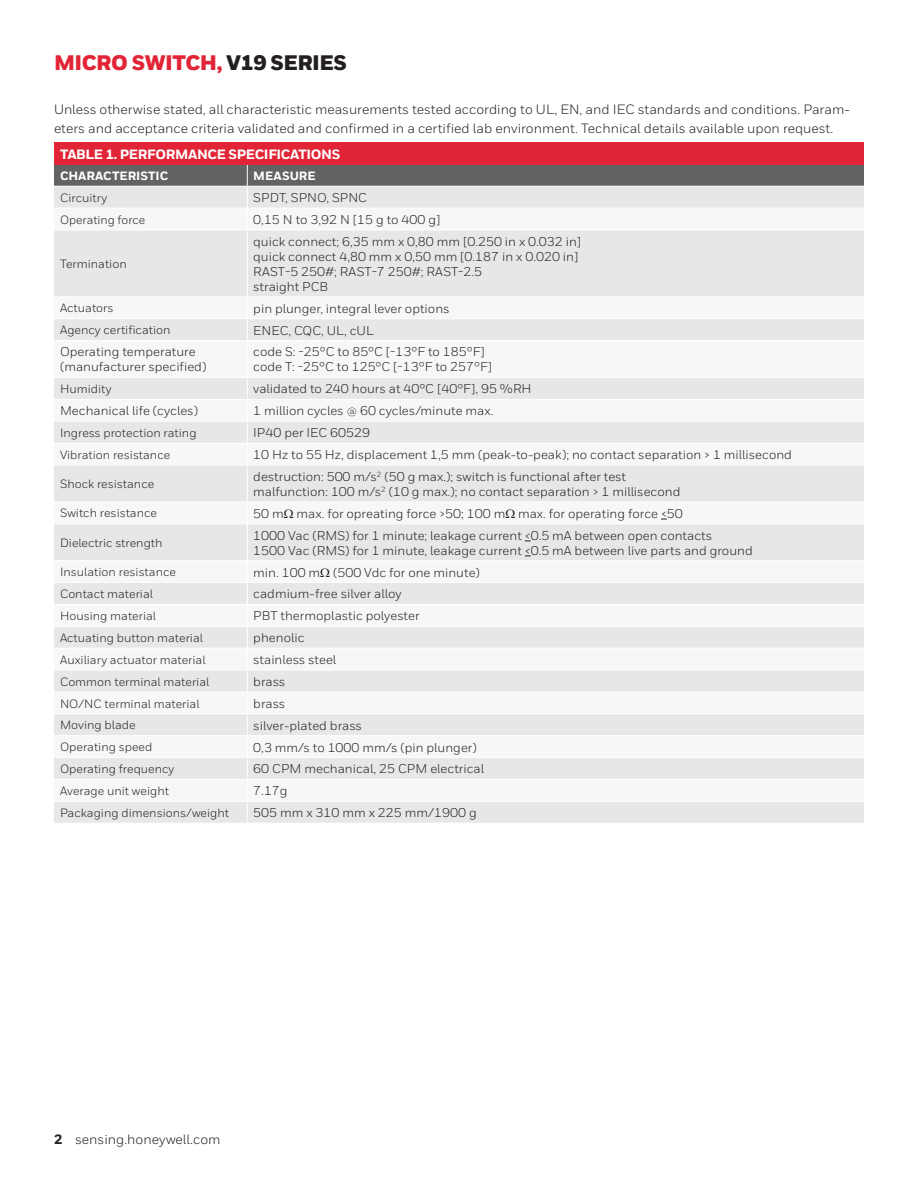
<style>
.page{position:relative;width:918px;height:1188px;background:#fff}
.page>*{position:absolute;margin:0;border:0;box-sizing:border-box;transform-origin:0 0}
.t1{font:900 21px "Honeywell Sans";letter-spacing:-.025em;color:#e22536}
.t2{font:13.5px/19.5px "Honeywell Sans";color:#231f20}
.t3{font:800 13.5px "Honeywell Sans";letter-spacing:-.025em;color:#fff}
.t4{font:12.75px "Honeywell Sans";color:#231f20}
.PS_Table_Data{font:12px "Honeywell Sans";color:#231f20}
.PS_Table_Numbers{font:800 12px "Honeywell Sans";color:#fff}
.s1{color:#231f20}
.s2{font-style:italic}
.s3{font-weight:800}
</style>
<div class="page">
<div style="left:54px;top:142px;width:810px;height:23px;background:#e22536"></div>
<div style="left:54px;top:802px;width:810px;height:21px;background:#e6e7e9"></div>
<svg style="left:54px;top:231px;width:810px;height:548px;fill:#e6e7e9"></svg>
<svg style="left:54px;top:165px;width:810px;height:43px;background:#a7a8aa"></svg>
<hr style="left:247px;top:230px;width:1px;height:66px;background:#fff">
<hr style="left:54px;top:296px;width:193px;height:1px;background:#fff">
<hr style="left:247px;top:296px;width:617px;height:1px;background:#fff">
<hr style="left:54px;top:318px;width:193px;height:1px;background:#fff">
<hr style="left:247px;top:318px;width:617px;height:1px;background:#fff">
<svg style="left:247px;top:297px;width:1px;height:43px"></svg>
<hr style="left:54px;top:340px;width:193px;height:1px;background:#fff">
<hr style="left:247px;top:340px;width:617px;height:1px;background:#fff">
<hr style="left:247px;top:341px;width:1px;height:36px;background:#fff">
<hr style="left:54px;top:377px;width:193px;height:1px;background:#fff">
<hr style="left:247px;top:377px;width:617px;height:1px;background:#fff">
<hr style="left:54px;top:399px;width:193px;height:1px;background:#fff">
<hr style="left:247px;top:399px;width:617px;height:1px;background:#fff">
<hr style="left:54px;top:421px;width:193px;height:1px;background:#fff">
<hr style="left:247px;top:421px;width:617px;height:1px;background:#fff">
<hr style="left:54px;top:443px;width:193px;height:1px;background:#fff">
<hr style="left:247px;top:443px;width:617px;height:1px;background:#fff">
<svg style="left:247px;top:378px;width:1px;height:87px"></svg>
<hr style="left:54px;top:465px;width:193px;height:1px;background:#fff">
<hr style="left:247px;top:465px;width:617px;height:1px;background:#fff">
<hr style="left:247px;top:465px;width:1px;height:37px;background:#fff">
<hr style="left:54px;top:502px;width:193px;height:1px;background:#fff">
<hr style="left:247px;top:502px;width:617px;height:1px;background:#fff">
<svg style="left:247px;top:503px;width:1px;height:20px"></svg>
<hr style="left:54px;top:523px;width:193px;height:1px;background:#fff">
<hr style="left:247px;top:523px;width:617px;height:1px;background:#fff">
<hr style="left:247px;top:524px;width:1px;height:36px;background:#fff">
<hr style="left:54px;top:560px;width:193px;height:1px;background:#fff">
<hr style="left:247px;top:560px;width:617px;height:1px;background:#fff">
<hr style="left:54px;top:582px;width:193px;height:1px;background:#fff">
<hr style="left:247px;top:582px;width:617px;height:1px;background:#fff">
<hr style="left:54px;top:604px;width:193px;height:1px;background:#fff">
<hr style="left:247px;top:604px;width:617px;height:1px;background:#fff">
<hr style="left:54px;top:626px;width:193px;height:1px;background:#fff">
<hr style="left:247px;top:626px;width:617px;height:1px;background:#fff">
<hr style="left:54px;top:648px;width:193px;height:1px;background:#fff">
<hr style="left:247px;top:648px;width:617px;height:1px;background:#fff">
<hr style="left:54px;top:670px;width:193px;height:1px;background:#fff">
<hr style="left:247px;top:670px;width:617px;height:1px;background:#fff">
<hr style="left:54px;top:692px;width:193px;height:1px;background:#fff">
<hr style="left:247px;top:692px;width:617px;height:1px;background:#fff">
<hr style="left:54px;top:713px;width:193px;height:1px;background:#fff">
<hr style="left:247px;top:713px;width:617px;height:1px;background:#fff">
<hr style="left:54px;top:735px;width:193px;height:1px;background:#fff">
<hr style="left:247px;top:735px;width:617px;height:1px;background:#fff">
<hr style="left:54px;top:757px;width:193px;height:1px;background:#fff">
<hr style="left:247px;top:757px;width:617px;height:1px;background:#fff">
<svg style="left:247px;top:561px;width:1px;height:262px"></svg>
<svg style="left:284px;top:509px;width:9px;height:9px"></svg>
<svg style="left:506px;top:509px;width:9px;height:9px"></svg>
<svg style="left:321px;top:568px;width:9px;height:9px"></svg>
<h1 class="t1" style="left:54px;top:50px;width:295px">MICRO SWITCH, <span class="s1">V19 SERIES</span></h1>
<p class="t2" style="left:54px;top:99px;width:797px">Unless otherwise stated, all characteristic measurements tested according to UL, EN, and IEC standards and conditions. Param&shy;eters and acceptance criteria validated and confirmed in a certified lab environment. Technical details available upon request.</p>
<p class="t3" style="left:60px;top:146px;width:282px">TABLE 1. PERFORMANCE SPECIFICATIONS</p>
<p class="PS_Table_Numbers" style="left:60px;top:169px;width:110px">CHARACTERISTIC</p>
<p class="PS_Table_Numbers" style="left:253px;top:169px;width:64px">MEASURE</p>
<p class="PS_Table_Data" style="left:60px;top:191px;width:49px">Circuitry</p>
<p class="t4" style="left:253px;top:190px;width:115px">SPDT, SPNO, SPNC</p>
<p class="PS_Table_Data" style="left:60px;top:212px;width:87px">Operating force</p>
<p class="t4" style="left:253px;top:212px;width:189px">0,15 N to 3,92 N [15 g to 400 g]</p>
<p class="PS_Table_Data" style="left:60px;top:257px;width:68px">Termination</p>
<p class="t4" style="left:253px;top:234px;width:329px">quick connect; 6,35 mm x 0,80 mm [0.250 in x 0.032 in]</p>
<p class="t4" style="left:253px;top:249px;width:327px">quick connect 4,80 mm x 0,50 mm [0.187 in x 0.020 in]</p>
<p class="t4" style="left:253px;top:264px;width:230px">RAST-5 250#; RAST-7 250#; RAST-2.5</p>
<p class="t4" style="left:253px;top:279px;width:76px">straight PCB</p>
<p class="PS_Table_Data" style="left:60px;top:301px;width:55px">Actuators</p>
<p class="t4" style="left:253px;top:301px;width:198px">pin plunger, integral lever options</p>
<p class="PS_Table_Data" style="left:60px;top:323px;width:112px">Agency certification</p>
<p class="t4" style="left:253px;top:323px;width:122px">ENEC, CQC, UL, cUL</p>
<p class="t4" style="left:60px;top:344px;width:137px">Operating temperature</p>
<p class="t4" style="left:60px;top:359px;width:148px">(manufacturer specified)</p>
<p class="t4" style="left:253px;top:344px;width:233px">code S: -25°C to 85°C [-13°F to 185°F]</p>
<p class="t4" style="left:253px;top:359px;width:240px">code T: -25°C to 125°C [-13°F to 257°F]</p>
<p class="PS_Table_Data" style="left:60px;top:382px;width:53px">Humidity</p>
<p class="t4" style="left:253px;top:381px;width:280px">validated to 240 hours at 40°C [40°F], 95 %RH</p>
<p class="t4" style="left:60px;top:403px;width:140px">Mechanical life (cycles)</p>
<p class="t4" style="left:253px;top:403px;width:242px">1 million cycles @ 60 cycles/minute max.</p>
<p class="PS_Table_Data" style="left:60px;top:426px;width:138px">Ingress protection rating</p>
<p class="t4" style="left:253px;top:425px;width:118px">IP40 per IEC 60529</p>
<p class="PS_Table_Data" style="left:60px;top:447px;width:112px">Vibration resistance</p>
<p class="t4" style="left:253px;top:447px;width:540px">10 Hz to 55 Hz, displacement 1,5 mm (peak-to-peak); no contact separation &gt; 1 millisecond</p>
<p class="PS_Table_Data" style="left:60px;top:477px;width:96px">Shock resistance</p>
<p class="t4" style="left:253px;top:469px;width:374px">destruction: 500 m/s<sup>2</sup> (50 g max.); switch is functional after test</p>
<p class="t4" style="left:253px;top:484px;width:429px">malfunction: 100 m/s<sup>2</sup> (10 g max.); no contact separation &gt; 1 millisecond</p>
<p class="PS_Table_Data" style="left:60px;top:506px;width:99px">Switch resistance</p>
<p class="t4" style="left:253px;top:506px;width:431px">50 m max. for opreating force &gt;50; 100 m max. for operating force &lt;50</p>
<p class="PS_Table_Data" style="left:60px;top:536px;width:104px">Dielectric strength</p>
<p class="t4" style="left:253px;top:528px;width:460px">1000 Vac (RMS) for 1 minute; leakage current <span class="s2">&lt;</span>0.5 mA between open contacts</p>
<p class="t4" style="left:253px;top:543px;width:501px">1500 Vac (RMS) for 1 minute, leakage current <span class="s2">&lt;</span>0.5 mA between live parts and ground</p>
<p class="PS_Table_Data" style="left:60px;top:565px;width:117px">Insulation resistance</p>
<p class="t4" style="left:253px;top:565px;width:228px">min. 100 m (500 Vdc for one minute)</p>
<p class="PS_Table_Data" style="left:60px;top:587px;width:94px">Contact material</p>
<p class="t4" style="left:253px;top:586px;width:150px">cadmium-free silver alloy</p>
<p class="PS_Table_Data" style="left:60px;top:609px;width:98px">Housing material</p>
<p class="t4" style="left:253px;top:608px;width:168px">PBT thermoplastic polyester</p>
<p class="PS_Table_Data" style="left:60px;top:631px;width:144px">Actuating button material</p>
<p class="t4" style="left:253px;top:630px;width:53px">phenolic</p>
<p class="PS_Table_Data" style="left:60px;top:652px;width:147px">Auxiliary actuator material</p>
<p class="t4" style="left:253px;top:652px;width:84px">stainless steel</p>
<p class="PS_Table_Data" style="left:60px;top:674px;width:151px">Common terminal material</p>
<p class="t4" style="left:253px;top:674px;width:34px">brass</p>
<p class="PS_Table_Data" style="left:60px;top:696px;width:141px">NO/NC terminal material</p>
<p class="t4" style="left:253px;top:696px;width:34px">brass</p>
<p class="PS_Table_Data" style="left:60px;top:718px;width:77px">Moving blade</p>
<p class="t4" style="left:253px;top:718px;width:110px">silver-plated brass</p>
<p class="PS_Table_Data" style="left:60px;top:740px;width:94px">Operating speed</p>
<p class="t4" style="left:253px;top:740px;width:225px">0,3 mm/s to 1000 mm/s (pin plunger)</p>
<p class="PS_Table_Data" style="left:60px;top:762px;width:116px">Operating frequency</p>
<p class="t4" style="left:253px;top:761px;width:232px">60 CPM mechanical, 25 CPM electrical</p>
<p class="PS_Table_Data" style="left:60px;top:784px;width:111px">Average unit weight</p>
<p class="t4" style="left:253px;top:783px;width:36px">7.17g</p>
<p class="PS_Table_Data" style="left:60px;top:806px;width:171px">Packaging dimensions/weight</p>
<p class="t4" style="left:253px;top:805px;width:225px">505 mm x 310 mm x 225 mm/1900 g</p>
<p class="t2" style="left:54px;top:1130px;width:168px"><span class="s3">2</span> sensing.honeywell.com</p>
</div>
